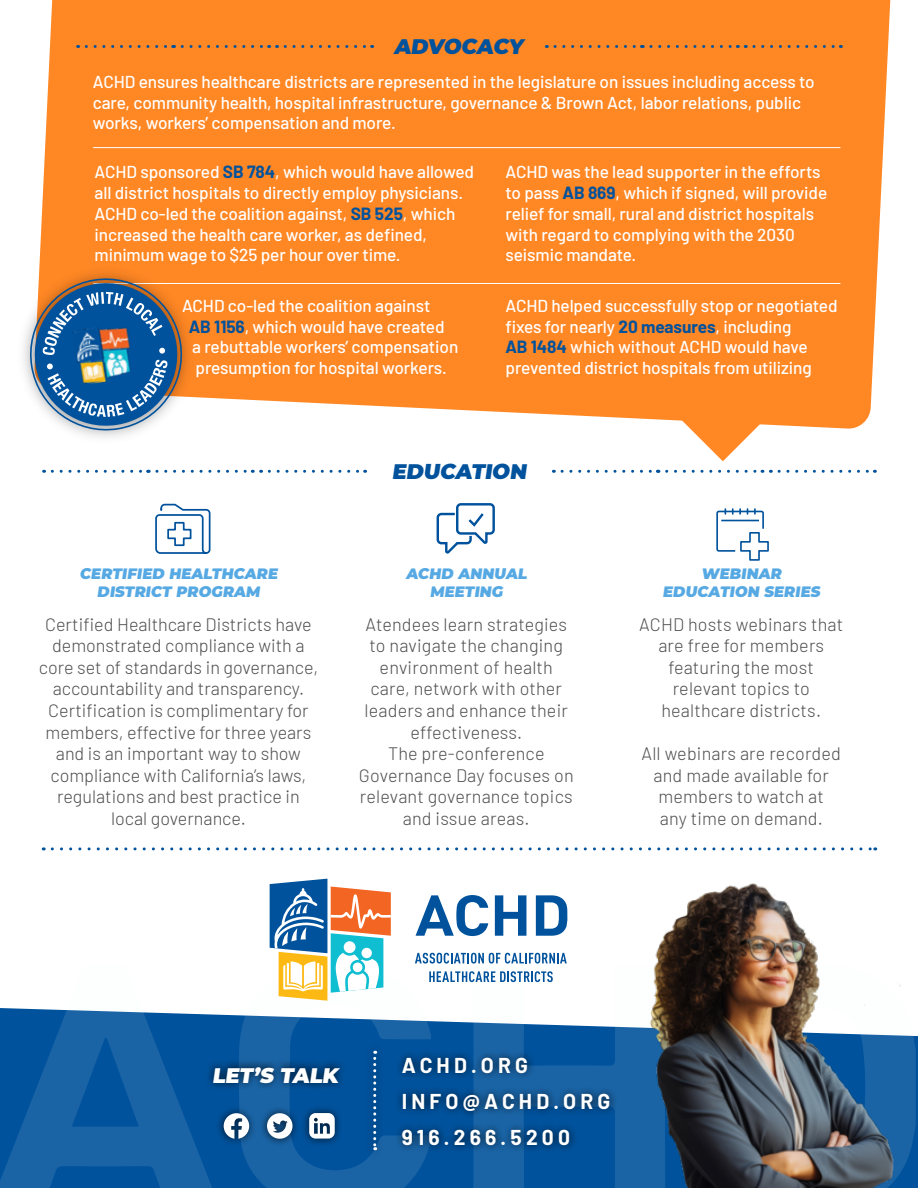
<style>
.page{position:relative;width:918px;height:1188px;background:#fff}
.page>*{position:absolute;margin:0;border:0;box-sizing:border-box;transform-origin:0 0}
.t1{font:700 21px/36px "Barlow";letter-spacing:.2em;color:#fff}
.t2{font:900 21px "Montserrat";color:#00529c}
.t3{font:900 21px "Montserrat";color:#fff}
.t4{font:300 18px/21.6px "Barlow";color:#4d4d4f;text-align:center}
.t5{font:500 17.25px/20.7px "Barlow";letter-spacing:-.005em;color:#fff}
.t6{font:900 15px/18px "Montserrat";color:#56a9e3;text-align:center}
.s1{font-weight:700;color:#00529c}
</style>
<div class="page">
<svg style="left:901px;top:1035px;width:15px;height:153px;background:#1460a4"></svg>
<svg style="left:0;top:1008px;width:221px;height:180px;background:#135fa3"></svg>
<svg style="left:238px;top:1015px;width:177px;height:173px;background:#1d66a7"></svg>
<div style="left:39px;top:0;width:852px;height:429px;background:#ff8724"></div>
<svg style="left:415px;top:953px;width:226px;height:235px"></svg>
<svg style="left:416px;top:895px;width:72px;height:41px"></svg>
<svg style="left:495px;top:895px;width:31px;height:41px"></svg>
<svg style="left:536px;top:895px;width:31px;height:41px"></svg>
<svg style="left:270px;top:879px;width:121px;height:122px"></svg>
<svg style="left:679px;top:374px;width:87px;height:87px"></svg>
<svg style="left:52px;top:847px;width:824px;height:3px"></svg>
<svg style="left:155px;top:503px;width:56px;height:51px"></svg>
<svg style="left:716px;top:509px;width:53px;height:52px"></svg>
<svg style="left:436px;top:503px;width:59px;height:51px"></svg>
<div style="left:205px;top:1043px;width:413px;height:115px;background:#000;opacity:.75"></div>
<svg style="left:373px;top:1051px;width:3px;height:99px"></svg>
<svg style="left:267px;top:1113px;width:26px;height:26px"></svg>
<svg style="left:224px;top:1113px;width:25px;height:26px"></svg>
<svg style="left:309px;top:1113px;width:26px;height:26px"></svg>
<img style="left:641px;top:883px;width:260px;height:305px">
<svg style="left:157px;top:470px;width:96px;height:3px"></svg>
<svg style="left:52px;top:470px;width:97px;height:3px"></svg>
<svg style="left:269px;top:470px;width:97px;height:3px"></svg>
<svg style="left:667px;top:470px;width:96px;height:3px"></svg>
<svg style="left:562px;top:470px;width:97px;height:3px"></svg>
<svg style="left:779px;top:470px;width:96px;height:3px"></svg>
<svg style="left:182px;top:45px;width:88px;height:3px"></svg>
<svg style="left:86px;top:45px;width:89px;height:3px"></svg>
<svg style="left:285px;top:45px;width:88px;height:3px"></svg>
<svg style="left:651px;top:45px;width:87px;height:3px"></svg>
<svg style="left:555px;top:45px;width:88px;height:3px"></svg>
<svg style="left:754px;top:45px;width:87px;height:3px"></svg>
<hr style="left:93px;top:283px;width:747px;height:1px;background:#fff">
<hr style="left:93px;top:147px;width:747px;height:1px;background:#fff">
<div style="left:15px;top:263px;width:182px;height:182px;background:#000;opacity:.44"></div>
<svg style="left:25px;top:274px;width:162px;height:161px"></svg>
<p class="t2" style="left:394px;top:31px;width:135px">ADVOCACY</p>
<p class="t5" style="left:93px;top:70px;width:723px">ACHD ensures healthcare districts are represented in the legislature on issues including access to care, community health, hospital infrastructure, governance &amp; Brown Act, labor relations, public works, workers’ compensation and more.</p>
<p class="t5" style="left:95px;top:161px;width:381px">ACHD sponsored <span class="s1">SB 784</span>, which would have allowed all district hospitals to directly employ physicians.<br>ACHD co-led the coalition against, <span class="s1">SB 525</span>, which increased the health care worker, as defined, minimum wage to $25 per hour over time.</p>
<p class="t5" style="left:182px;top:294px;width:250px">ACHD co-led the coalition against</p>
<p class="t5" style="left:189px;top:315px;width:257px"><span class="s1">AB 1156</span>, which would have created</p>
<p class="t5" style="left:192px;top:335px;width:268px">a rebuttable workers’ compensation</p>
<p class="t5" style="left:196px;top:356px;width:253px">presumption for hospital workers.</p>
<p class="t5" style="left:505px;top:161px;width:323px">ACHD was the lead supporter in the efforts to pass <span class="s1">AB 869</span>, which if signed, will provide relief for small, rural and district hospitals with regard to complying with the 2030 seismic mandate.</p>
<p class="t5" style="left:505px;top:294px;width:334px">ACHD helped successfully stop or negotiated fixes for nearly <span class="s1">20 measures</span>, including<br><span class="s1">AB 1484</span> which without ACHD would have prevented district hospitals from utilizing</p>
<p class="t6" style="left:79px;top:564px;width:202px">CERTIFIED HEALTHCARE<br>DISTRICT PROGRAM</p>
<p class="t4" style="left:39px;top:612px;width:281px">Certified Healthcare Districts have demonstrated compliance with a core set of standards in governance, accountability and transparency.<br>Certification is complimentary for members, effective for three years and is an important way to show compliance with California’s laws, regulations and best practice in local governance.</p>
<p class="t2" style="left:392px;top:456px;width:140px">EDUCATION</p>
<p class="t6" style="left:406px;top:564px;width:126px">ACHD ANNUAL<br>MEETING</p>
<p class="t4" style="left:359px;top:612px;width:216px">Atendees learn strategies to navigate the changing environment of health care, network with other leaders and enhance their effectiveness.<br>The pre-conference<br>Governance Day focuses on relevant governance topics and issue areas.</p>
<p class="t6" style="left:663px;top:564px;width:162px">WEBINAR<br>EDUCATION SERIES</p>
<p class="t4" style="left:639px;top:612px;width:205px">ACHD hosts webinars that are free for members featuring the most relevant topics to healthcare districts.</p>
<p class="t4" style="left:642px;top:742px;width:201px">All webinars are recorded and made available for members to watch at<br>any time on demand.</p>
<p class="t3" style="left:212px;top:1060px;width:131px">LET’S TALK</p>
<p class="t1" style="left:402px;top:1045px;width:210px">ACHD.ORG<br>INFO@ACHD.ORG<br>916.266.5200</p>
</div>
